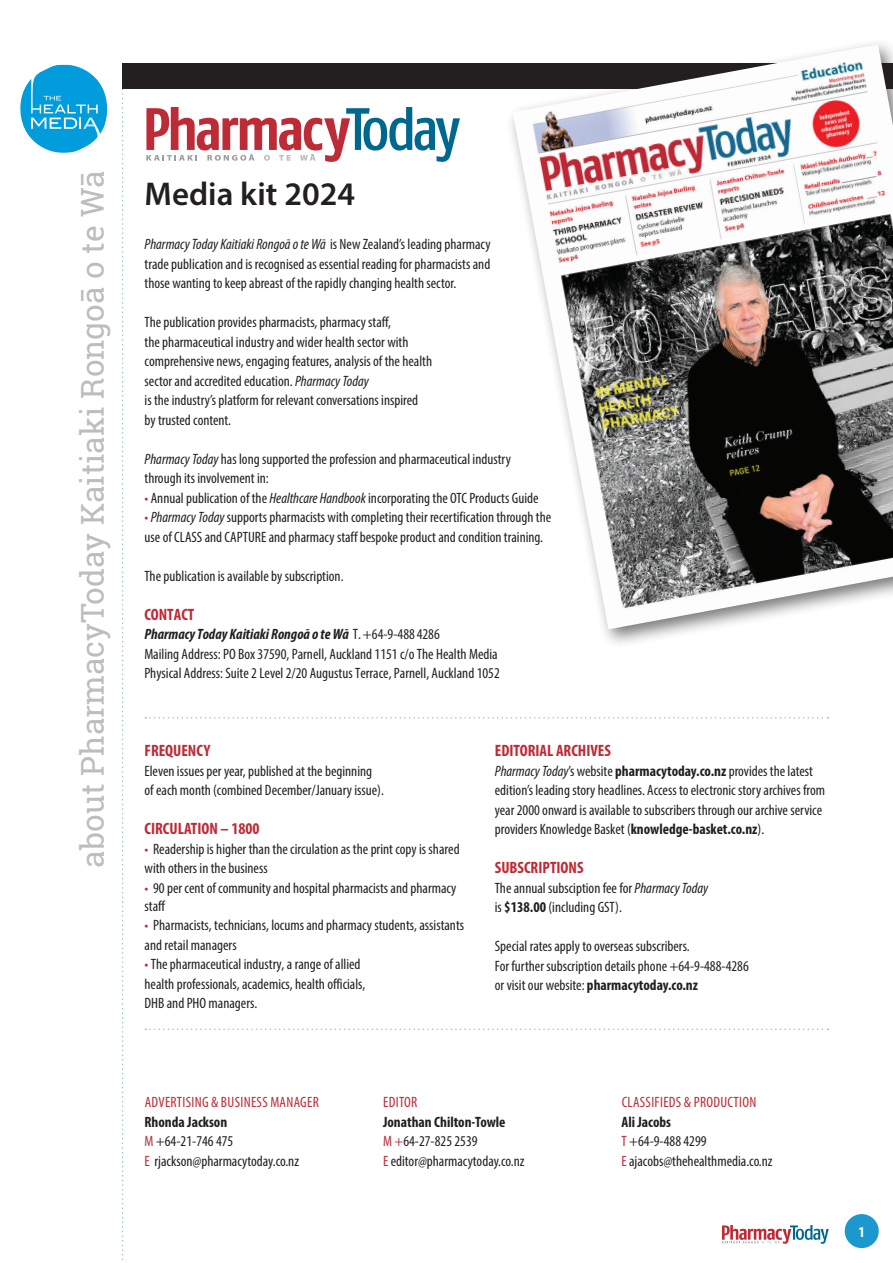
<style>
.page{position:relative;width:893px;height:1263px;background:#fff}
.page>*{position:absolute;margin:0;border:0;box-sizing:border-box;transform-origin:0 0}
.t1{font:600 33px "Myriad Pro";color:#231f20}
.t2{font:31.5px "Roboto Slab";color:#bcbdc0}
.t3{font:700 condensed 16.5px "Myriad Pro";color:#bd2b36}
.t4{font:condensed 15px/19.5px "Myriad Pro";color:#231f20}
.t5{font:condensed 15px "Myriad Pro";letter-spacing:.02em;color:#bd2b36}
.t6{font:700 condensed 15px "Myriad Pro";color:#fff}
.s1{font-style:italic}
.s2{color:#bd2b36}
.s3{font-weight:700;font-style:italic}
.s4{font-weight:700}
</style>
<div class="page">
<div style="left:845px;top:1214px;width:34px;height:34px;background:#1c98ce;border-radius:50%"></div>
<svg style="left:722px;top:1225px;width:107px;height:19px"></svg>
<svg style="left:20px;top:65px;width:88px;height:88px"></svg>
<svg style="left:122px;top:89px;width:2px;height:1172px"></svg>
<div style="left:122px;top:64px;width:770px;height:25px;background:#231f20"></div>
<svg style="left:145px;top:717px;width:683px;height:2px"></svg>
<svg style="left:145px;top:1028px;width:683px;height:2px"></svg>
<svg style="left:146px;top:107px;width:314px;height:55px"></svg>
<div style="left:504px;top:36px;width:389px;height:614px;background:#231f20;opacity:.6"></div>
<img style="left:513px;top:44px;width:380px;height:585px">
<h2 class="t2" style="left:71px;top:867px;width:698px;rotate:-90deg">about PharmacyToday Kaitiaki Rongoā o te Wā</h2>
<h1 class="t1" style="left:145px;top:173px;width:212px">Media kit 2024</h1>
<p class="t4" style="left:145px;top:234px;width:347px;text-align:justify"><span class="s1">Pharmacy Today Kaitiaki Rongoā o te Wā</span> is New Zealand’s leading pharmacy trade publication and is recognised as essential reading for pharmacists and those wanting to keep abreast of the rapidly changing health sector.</p>
<p class="t4" style="left:145px;top:312px;width:289px">The publication provides pharmacists, pharmacy staff,<br>the pharmaceutical industry and wider health sector with comprehensive news, engaging features, analysis of the health sector and accredited education. <span class="s1">Pharmacy Today<br></span>is the industry’s platform for relevant conversations inspired by trusted content.</p>
<p class="t4" style="left:145px;top:449px;width:368px"><span class="s1">Pharmacy Today</span> has long supported the profession and pharmaceutical industry through its involvement in:</p>
<p class="t4" style="left:145px;top:488px;width:395px"><span class="s2">•</span> Annual publication of the <span class="s1">Healthcare Handbook</span> incorporating the OTC Products Guide</p>
<p class="t4" style="left:145px;top:507px;width:408px"><span class="s2">•</span> <span class="s1">Pharmacy Today</span> supports pharmacists with completing their recertification through the use of CLASS and CAPTURE and pharmacy staff bespoke product and condition training.</p>
<p class="t4" style="left:144px;top:566px;width:201px">The publication is available by subscription.</p>
<p class="t3" style="left:144px;top:604px;width:52px">CONTACT</p>
<p class="t4" style="left:144px;top:624px;width:357px"><span class="s3">Pharmacy Today Kaitiaki Rongoā o te Wā</span> T. +64-9-488 4286<br>Mailing Address: PO Box 37590, Parnell, Auckland 1151 c/o The Health Media<br>Physical Address: Suite 2 Level 2/20 Augustus Terrace, Parnell, Auckland 1052</p>
<p class="t3" style="left:145px;top:740px;width:67px">FREQUENCY</p>
<p class="t4" style="left:145px;top:761px;width:241px">Eleven issues per year, published at the beginning of each month (combined December/January issue).</p>
<p class="t3" style="left:145px;top:818px;width:116px">CIRCULATION – 1800</p>
<p class="t4" style="left:145px;top:839px;width:317px"><span class="s2">•</span> Readership is higher than the circulation as the print copy is shared with others in the business</p>
<p class="t4" style="left:145px;top:878px;width:313px;line-height:18px"><span class="s2">•</span> 90 per cent of community and hospital pharmacists and pharmacy staff</p>
<p class="t4" style="left:145px;top:915px;width:321px"><span class="s2">•</span> Pharmacists, technicians, locums and pharmacy students, assistants and retail managers</p>
<p class="t4" style="left:145px;top:954px;width:222px"><span class="s2">•</span> The pharmaceutical industry, a range of allied health professionals, academics, health officials,<br>DHB and PHO managers.</p>
<p class="t3" style="left:495px;top:740px;width:118px">EDITORIAL ARCHIVES</p>
<p class="t4" style="left:495px;top:761px;width:332px"><span class="s1">Pharmacy Today</span>’s website <span class="s4">pharmacytoday.co.nz</span> provides the latest edition’s leading story headlines. Access to electronic story archives from year 2000 onward is available to subscribers through our archive service providers Knowledge Basket (<span class="s4">knowledge-basket.co.nz</span>).</p>
<p class="t3" style="left:495px;top:857px;width:90px">SUBSCRIPTIONS</p>
<p class="t4" style="left:495px;top:878px;width:215px">The annual subsciption fee for <span class="s1">Pharmacy Today </span>is <span class="s4">$138.00</span> (including GST).</p>
<p class="t4" style="left:495px;top:936px;width:255px">Special rates apply to overseas subscribers.<br>For further subscription details phone +64-9-488-4286 or visit our website: <span class="s4">pharmacytoday.co.nz</span></p>
<p class="t5" style="left:145px;top:1093px;width:176px">ADVERTISING &amp; BUSINESS MANAGER</p>
<p class="t4" style="left:145px;top:1112px;width:156px"><span class="s4">Rhonda Jackson<br></span><span class="s2">M</span> +64-21-746 475<br><span class="s2">E</span> rjackson@pharmacytoday.co.nz</p>
<p class="t5" style="left:383px;top:1093px;width:36px">EDITOR</p>
<p class="t4" style="left:383px;top:1112px;width:143px"><span class="s4">Jonathan Chilton-Towle<br></span><span class="s2">M +</span>64-27-825 2539<br><span class="s2">E</span> editor@pharmacytoday.co.nz</p>
<p class="t5" style="left:622px;top:1093px;width:136px">CLASSIFIEDS &amp; PRODUCTION</p>
<p class="t4" style="left:621px;top:1112px;width:153px"><span class="s4">Ali Jacobs<br></span><span class="s2">T</span> +64-9-488 4299<br><span class="s2">E</span> ajacobs@thehealthmedia.co.nz</p>
<p class="t6" style="left:858px;top:1223px;width:8px">1</p>
</div>
